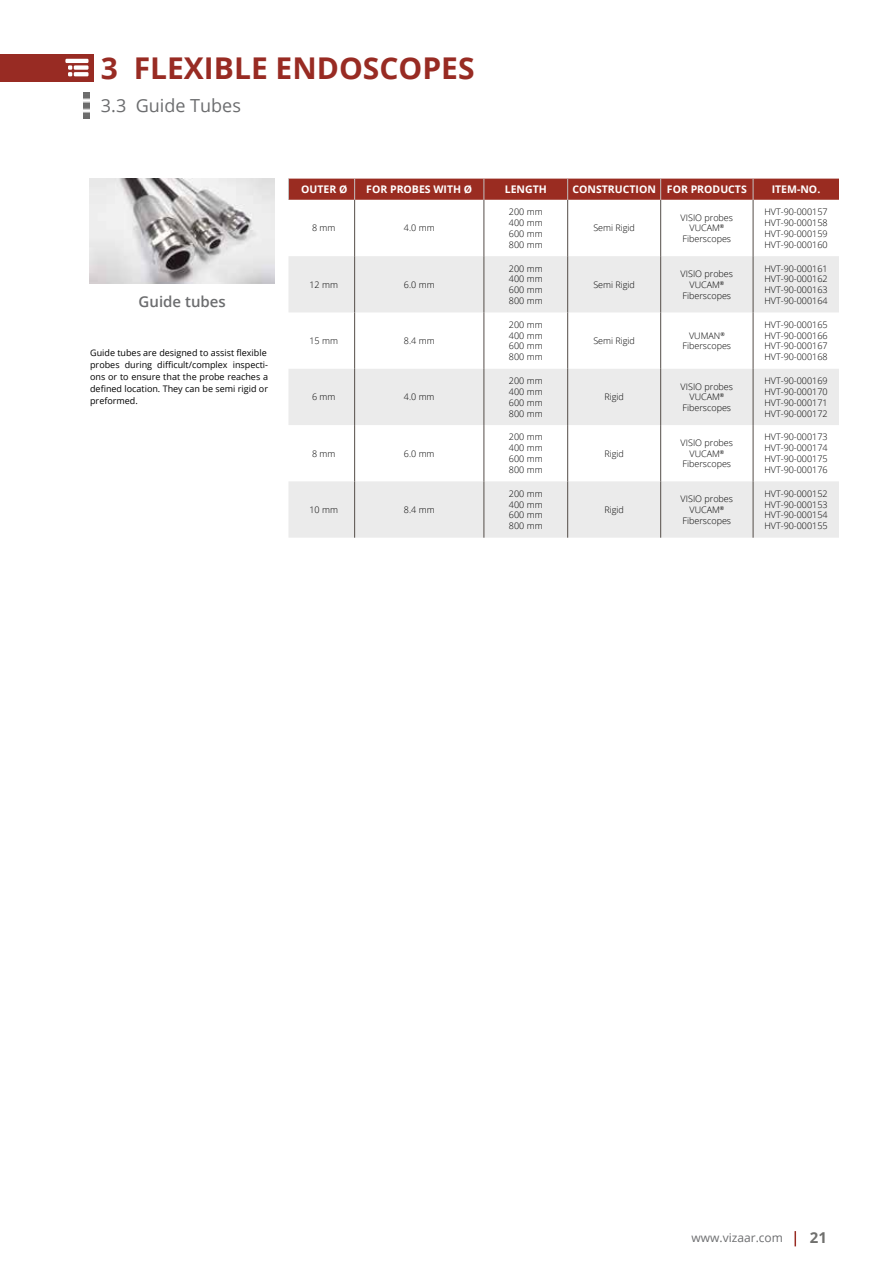
<style>
.page{position:relative;width:893px;height:1263px;background:#fff}
.page>*{position:absolute;margin:0;border:0;box-sizing:border-box;transform-origin:0 0}
.t1{font:700 30px "Open Sans";color:#982b23}
.t2{font:18px "Open Sans";color:#6c6d6f}
.t3{font:600 15px "Open Sans";color:#6c6d6f}
.t4{font:700 15px "Open Sans";color:#70706e}
.t5{font:12px "Open Sans";color:#6c6d6f}
.t6{font:700 10.5px "Open Sans";color:#fff}
.t7{font:300 9px/10.8px "Open Sans";color:#000;text-align:justify}
.t8{font:9px/12px "Open Sans";color:#000}
</style>
<div class="page">
<div style="left:0;top:54px;width:93px;height:28px;background:#982b23"></div>
<svg style="left:794px;top:1231px;width:2px;height:15px"></svg>
<hr style="left:65px;top:59px;width:24px;height:4px;background:#fff">
<div style="left:74px;top:65px;width:15px;height:5px;background:#fff"></div>
<svg style="left:68px;top:65px;width:4px;height:11px"></svg>
<svg style="left:74px;top:72px;width:15px;height:4px"></svg>
<img style="left:90px;top:179px;width:185px;height:105px">
<svg style="left:288px;top:256px;width:551px;height:282px;fill:#ebebeb"></svg>
<hr style="left:354px;top:200px;width:1px;height:56px;background:#544d48">
<hr style="left:484px;top:200px;width:1px;height:56px;background:#544d48">
<hr style="left:354px;top:256px;width:1px;height:56px;background:#544d48">
<hr style="left:484px;top:256px;width:1px;height:56px;background:#544d48">
<hr style="left:354px;top:312px;width:1px;height:57px;background:#544d48">
<hr style="left:484px;top:312px;width:1px;height:57px;background:#544d48">
<hr style="left:354px;top:369px;width:1px;height:56px;background:#544d48">
<hr style="left:484px;top:369px;width:1px;height:56px;background:#544d48">
<hr style="left:354px;top:425px;width:1px;height:56px;background:#544d48">
<hr style="left:484px;top:425px;width:1px;height:56px;background:#544d48">
<hr style="left:354px;top:481px;width:1px;height:57px;background:#544d48">
<hr style="left:484px;top:481px;width:1px;height:57px;background:#544d48">
<hr style="left:567px;top:200px;width:1px;height:56px;background:#544d48">
<hr style="left:660px;top:200px;width:1px;height:56px;background:#544d48">
<hr style="left:567px;top:256px;width:1px;height:56px;background:#544d48">
<hr style="left:660px;top:256px;width:1px;height:56px;background:#544d48">
<hr style="left:567px;top:312px;width:1px;height:57px;background:#544d48">
<hr style="left:660px;top:312px;width:1px;height:57px;background:#544d48">
<hr style="left:567px;top:369px;width:1px;height:56px;background:#544d48">
<hr style="left:660px;top:369px;width:1px;height:56px;background:#544d48">
<hr style="left:567px;top:425px;width:1px;height:56px;background:#544d48">
<hr style="left:660px;top:425px;width:1px;height:56px;background:#544d48">
<hr style="left:567px;top:481px;width:1px;height:57px;background:#544d48">
<hr style="left:660px;top:481px;width:1px;height:57px;background:#544d48">
<hr style="left:753px;top:200px;width:1px;height:56px;background:#544d48">
<hr style="left:753px;top:256px;width:1px;height:56px;background:#544d48">
<hr style="left:753px;top:312px;width:1px;height:57px;background:#544d48">
<hr style="left:753px;top:369px;width:1px;height:56px;background:#544d48">
<hr style="left:753px;top:425px;width:1px;height:56px;background:#544d48">
<hr style="left:753px;top:481px;width:1px;height:57px;background:#544d48">
<div style="left:288px;top:179px;width:551px;height:21px;background:#9a2c21"></div>
<h1 class="t1" style="left:101px;top:47px;width:375px">3 FLEXIBLE ENDOSCOPES</h1>
<h2 class="t2" style="left:101px;top:93px;width:141px">3.3 Guide Tubes</h2>
<h3 class="t3" style="left:139px;top:291px;width:89px">Guide tubes</h3>
<p class="t8" style="left:90px;top:347px;width:179px">Guide tubes are designed to assist flexible probes during difficult/complex inspecti&shy;ons or to ensure that the probe reaches a defined location. They can be semi rigid or preformed.</p>
<p class="t6" style="left:301px;top:182px;width:48px">OUTER Ø</p>
<p class="t6" style="left:366px;top:182px;width:107px">FOR PROBES WITH Ø</p>
<p class="t6" style="left:505px;top:182px;width:44px">LENGTH</p>
<p class="t6" style="left:572px;top:182px;width:176px">CONSTRUCTION FOR PRODUCTS</p>
<p class="t6" style="left:772px;top:182px;width:50px">ITEM-NO.</p>
<p class="t7" style="left:312px;top:223px;width:25px">8 mm</p>
<p class="t7" style="left:404px;top:223px;width:32px">4.0 mm</p>
<p class="t7" style="left:509px;top:206px;width:35px">200 mm 400 mm 600 mm 800 mm</p>
<p class="t7" style="left:593px;top:223px;width:43px">Semi Rigid</p>
<p class="t7" style="left:681px;top:212px;width:54px;text-align:center">VISIO probes<br>VUCAM<sup>®<br></sup>Fiberscopes</p>
<p class="t7" style="left:764px;top:206px;width:65px">HVT-90-000157<br>HVT-90-000158<br>HVT-90-000159<br>HVT-90-000160</p>
<p class="t7" style="left:309px;top:279px;width:30px">12 mm</p>
<p class="t7" style="left:404px;top:279px;width:32px">6.0 mm</p>
<p class="t7" style="left:309px;top:335px;width:30px">15 mm</p>
<p class="t7" style="left:404px;top:335px;width:32px">8.4 mm</p>
<p class="t7" style="left:312px;top:391px;width:25px">6 mm</p>
<p class="t7" style="left:404px;top:391px;width:32px">4.0 mm</p>
<p class="t7" style="left:312px;top:448px;width:25px">8 mm</p>
<p class="t7" style="left:404px;top:448px;width:32px">6.0 mm</p>
<p class="t7" style="left:309px;top:504px;width:30px">10 mm</p>
<p class="t7" style="left:404px;top:504px;width:32px">8.4 mm</p>
<p class="t7" style="left:509px;top:263px;width:35px">200 mm 400 mm 600 mm 800 mm</p>
<p class="t7" style="left:593px;top:279px;width:43px">Semi Rigid</p>
<p class="t7" style="left:681px;top:268px;width:54px;text-align:center">VISIO probes<br>VUCAM<sup>®<br></sup>Fiberscopes</p>
<p class="t7" style="left:764px;top:263px;width:65px">HVT-90-000161<br>HVT-90-000162<br>HVT-90-000163<br>HVT-90-000164</p>
<p class="t7" style="left:509px;top:319px;width:35px">200 mm 400 mm 600 mm 800 mm</p>
<p class="t7" style="left:593px;top:335px;width:43px">Semi Rigid</p>
<p class="t7" style="left:683px;top:330px;width:50px;text-align:center">VUMAN<sup>®<br></sup>Fiberscopes</p>
<p class="t7" style="left:764px;top:319px;width:65px">HVT-90-000165<br>HVT-90-000166<br>HVT-90-000167<br>HVT-90-000168</p>
<p class="t7" style="left:509px;top:375px;width:35px">200 mm 400 mm 600 mm 800 mm</p>
<p class="t7" style="left:604px;top:391px;width:21px">Rigid</p>
<p class="t7" style="left:681px;top:381px;width:54px;text-align:center">VISIO probes<br>VUCAM<sup>®<br></sup>Fiberscopes</p>
<p class="t7" style="left:764px;top:375px;width:65px">HVT-90-000169<br>HVT-90-000170<br>HVT-90-000171<br>HVT-90-000172</p>
<p class="t7" style="left:509px;top:432px;width:35px">200 mm 400 mm 600 mm 800 mm</p>
<p class="t7" style="left:604px;top:448px;width:21px">Rigid</p>
<p class="t7" style="left:681px;top:437px;width:54px;text-align:center">VISIO probes<br>VUCAM<sup>®<br></sup>Fiberscopes</p>
<p class="t7" style="left:764px;top:432px;width:65px">HVT-90-000173<br>HVT-90-000174<br>HVT-90-000175<br>HVT-90-000176</p>
<p class="t7" style="left:509px;top:488px;width:35px">200 mm 400 mm 600 mm 800 mm</p>
<p class="t7" style="left:604px;top:504px;width:21px">Rigid</p>
<p class="t7" style="left:681px;top:493px;width:54px;text-align:center">VISIO probes<br>VUCAM<sup>®<br></sup>Fiberscopes</p>
<p class="t7" style="left:764px;top:488px;width:65px">HVT-90-000152<br>HVT-90-000153<br>HVT-90-000154<br>HVT-90-000155</p>
<h3 class="t5" style="left:692px;top:1230px;width:93px">www.vizaar.com</h3>
<h3 class="t4" style="left:810px;top:1226px;width:19px">21</h3>
</div>
